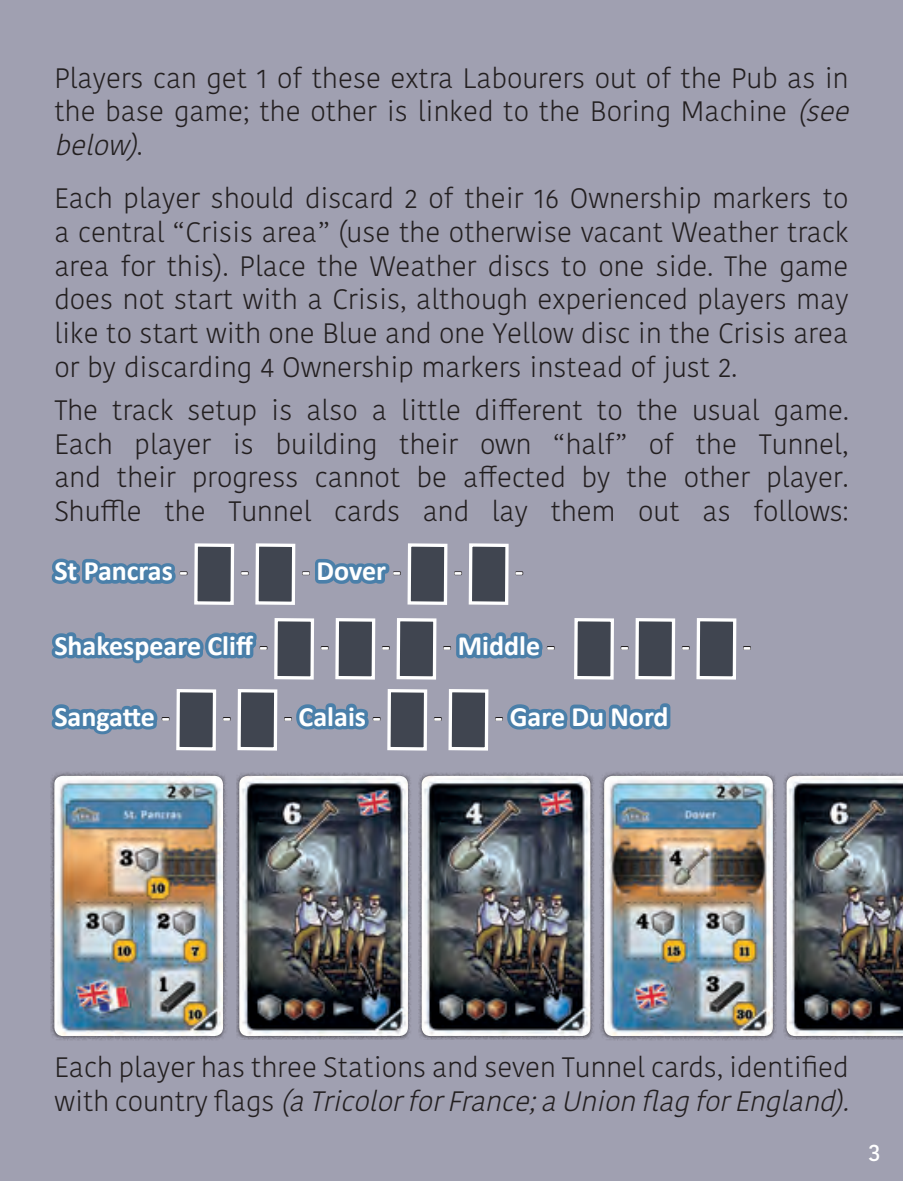
<style>
.page{position:relative;width:903px;height:1181px;background:#fff}
.page>*{position:absolute;margin:0;border:0;box-sizing:border-box;transform-origin:0 0}
.t1{font:300 28px/33.6px "Kohinoor Bangla";color:#231f20}
.t2{font:700 28px "Calibri";color:#fff}
.t3{font:500 24.5px "Kohinoor Bangla";color:#fff}
.s1{font-style:italic}
</style>
<div class="page">
<div style="left:0;top:0;width:902px;height:1180px;background:#a0a0b1"></div>
<div style="left:50px;top:771px;width:177px;height:269px;background:#231f20;opacity:.75"></div>
<img style="left:54px;top:775px;width:169px;height:260px">
<div style="left:599px;top:771px;width:178px;height:269px;background:#231f20;opacity:.75"></div>
<img style="left:604px;top:775px;width:168px;height:260px">
<div style="left:236px;top:771px;width:176px;height:268px;background:#231f20;opacity:.75"></div>
<img style="left:239px;top:775px;width:169px;height:260px">
<div style="left:783px;top:771px;width:119px;height:268px;background:#231f20;opacity:.75"></div>
<img style="left:786px;top:775px;width:116px;height:260px">
<div style="left:418px;top:771px;width:176px;height:268px;background:#231f20;opacity:.75"></div>
<img style="left:421px;top:775px;width:169px;height:260px">
<svg style="left:51px;top:543px;width:700px;height:208px"></svg>
<p class="t1" style="left:54px;top:61px;width:804px">Players can get 1 of these extra Labourers out of the Pub as in the base game; the other is linked to the Boring Machine <span class="s1">(see below)</span>.</p>
<p class="t1" style="left:54px;top:181px;width:795px;text-align:justify">Each player should discard 2 of their 16 Ownership markers to a central “Crisis area” (use the otherwise vacant Weather track area for this). Place the Weather discs to one side. The game does not start with a Crisis, although experienced players may like to start with one Blue and one Yellow disc in the Crisis area or by discarding 4 Ownership markers instead of just 2.</p>
<p class="t1" style="left:54px;top:393px;width:795px;text-align:justify">The track setup is also a little different to the usual game.<br>Each player is building their own “half” of the Tunnel, and their progress cannot be affected by the other player.<br>Shuffle the Tunnel cards and lay them out as follows:</p>
<p class="t2" style="left:54px;top:553px;width:135px">St Pancras -</p>
<p class="t2" style="left:240px;top:553px;width:162px">- - Dover -</p>
<p class="t2" style="left:453px;top:553px;width:71px">- -</p>
<p class="t2" style="left:54px;top:628px;width:215px">Shakespeare Cliff -</p>
<p class="t2" style="left:320px;top:628px;width:71px">- -</p>
<p class="t2" style="left:442px;top:628px;width:114px">- Middle -</p>
<p class="t2" style="left:620px;top:628px;width:71px">- -</p>
<p class="t2" style="left:742px;top:628px;width:10px">-</p>
<p class="t2" style="left:54px;top:699px;width:117px">Sangatte -</p>
<p class="t2" style="left:222px;top:699px;width:160px">- - Calais -</p>
<p class="t2" style="left:433px;top:699px;width:236px">- - Gare Du Nord</p>
<p class="t1" style="left:54px;top:1050px;width:804px">Each player has three Stations and seven Tunnel cards, identified w i t h c o u n t ry fl a g s <span class="s1">(aTricolorforFrance;aUnionflagforEngland).</span></p>
<p class="t3" style="left:868px;top:1131px;width:14px">3</p>
</div>
